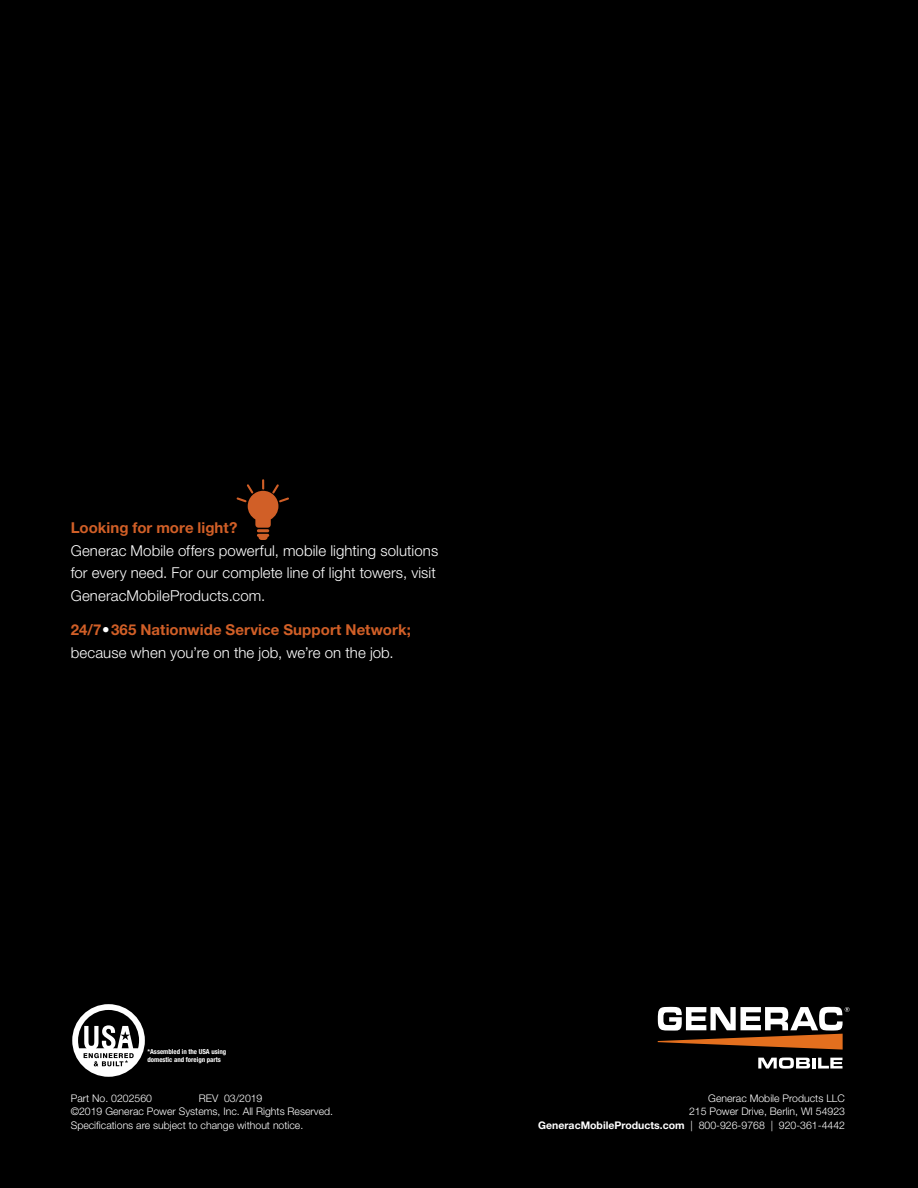
<style>
.page{position:relative;width:918px;height:1188px;background:#000}
.page>*{position:absolute;margin:0;border:0;box-sizing:border-box;transform-origin:0 0}
.t1{font:300 15px/22.5px "Helvetica Neue LT Std";letter-spacing:.005em;color:#fff}
.t2{font:700 15px "Helvetica Neue LT Std";color:#d15f27}
.t3{font:300 10.5px/13.5px "Helvetica Neue LT Std";color:#fff}
.t4{font:700 condensed 6.9px/8.2px "Helvetica Neue LT Std";color:#fff}
.s1{font-weight:700;color:#d15f27}
.s2{font-weight:700}
</style>
<div class="page">
<svg style="left:658px;top:1007px;width:192px;height:43px"></svg>
<svg style="left:758px;top:1058px;width:52px;height:11px"></svg>
<hr style="left:812px;top:1058px;width:4px;height:11px;background:#fff">
<svg style="left:818px;top:1058px;width:24px;height:11px"></svg>
<svg style="left:72px;top:1004px;width:73px;height:73px"></svg>
<svg style="left:237px;top:479px;width:52px;height:61px"></svg>
<h1 class="t2" style="left:71px;top:519px;width:168px">Looking for more light?</h1>
<h1 class="t1" style="left:71px;top:539px;width:369px">Generac Mobile offers powerful, mobile lighting solutions for every need. For our complete line of light towers, visit<br>GeneracMobileProducts.com.</h1>
<h1 class="t1" style="left:71px;top:618px;width:342px"><span class="s1">24/7</span><span class="s2">•</span><span class="s1">365 Nationwide Service Support Network; </span>because when you’re on the job, we’re on the job.</h1>
<p class="t4" style="left:147px;top:1047px;width:80px">*Assembled in the USA using domestic and foreign parts</p>
<p class="t3" style="left:71px;top:1091px;width:264px;text-indent:128px">REV 03/2019<br>©2019 Generac Power Systems, Inc. All Rights Reserved.<br>Specifications are subject to change without notice.</p>
<p class="t3" style="left:538px;top:1091px;width:308px;text-align:right">Generac Mobile Products LLC<br>215 Power Drive, Berlin, WI 54923<br><span class="s2">GeneracMobileProducts.com</span> | 800-926-9768 | 920-361-4442</p>
<p class="t3" style="left:71px;top:1091px;width:83px">Part No. 0202560</p>
</div>
